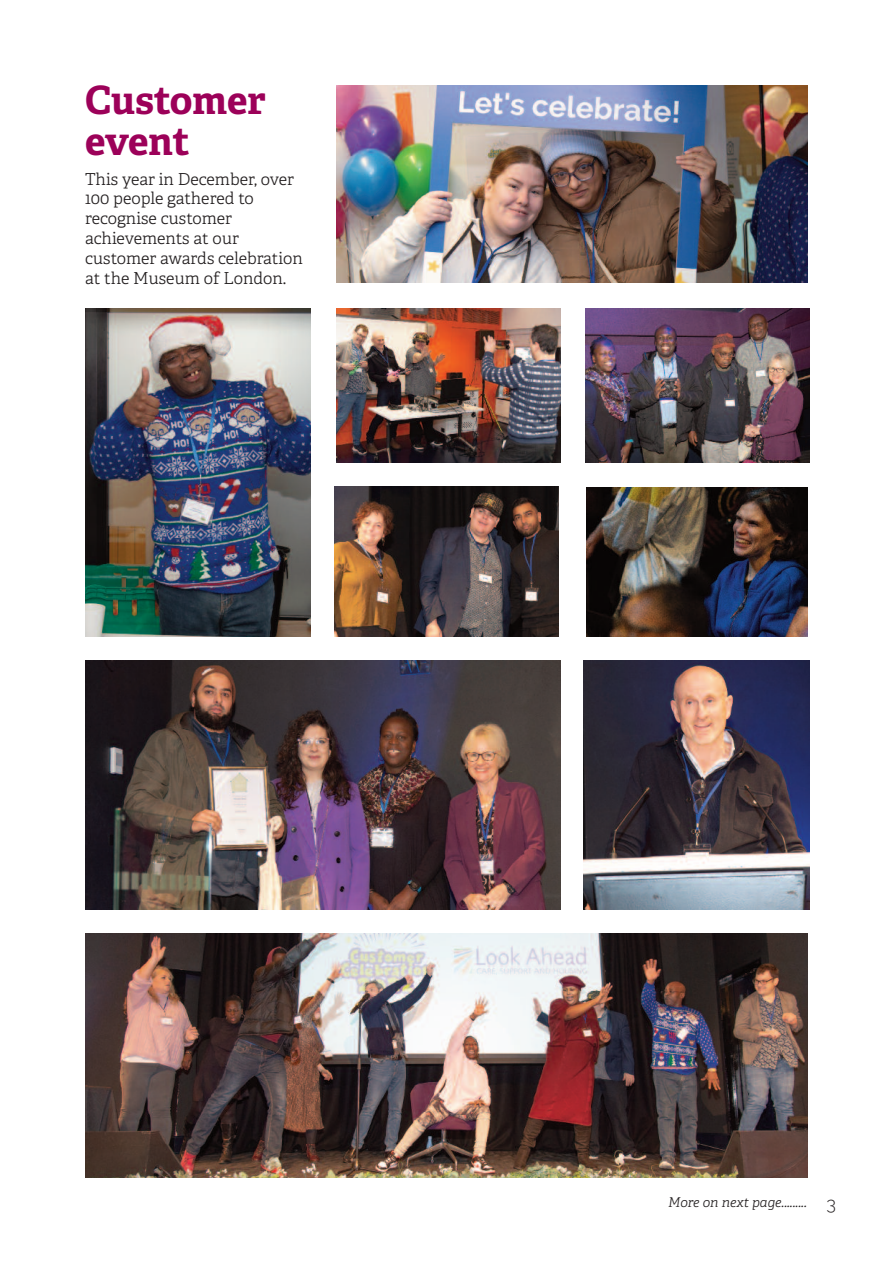
<style>
.page{position:relative;width:893px;height:1263px;background:#fff}
.page>*{position:absolute;margin:0;border:0;box-sizing:border-box;transform-origin:0 0}
.t1{font:700 39px/40.2px "Adelle";letter-spacing:-.005em;color:#9c0159}
.t2{font:300 18px "Raleway";color:#231f20}
.t3{font:300 16.5px/19.8px "Adelle";color:#231f20}
.t4{font:italic 300 13.5px "Adelle";color:#231f20}
</style>
<div class="page">
<img style="left:586px;top:488px;width:222px;height:149px">
<img style="left:336px;top:308px;width:224px;height:154px">
<img style="left:336px;top:85px;width:472px;height:198px">
<img style="left:85px;top:308px;width:226px;height:329px">
<img style="left:586px;top:308px;width:224px;height:154px">
<img style="left:334px;top:487px;width:224px;height:149px">
<img style="left:86px;top:660px;width:474px;height:249px">
<img style="left:584px;top:660px;width:226px;height:249px">
<img style="left:85px;top:933px;width:723px;height:245px">
<h1 class="t1" style="left:85px;top:84px;width:182px">Customer event</h1>
<p class="t3" style="left:85px;top:170px;width:219px">This year in December, over<br>100 people gathered to recognise customer achievements at our customer awards celebration at the Museum of London.</p>
<p class="t4" style="left:668px;top:1197px;width:140px">More on next page.........</p>
<p class="t2" style="left:826px;top:1193px;width:11px">3</p>
</div>
